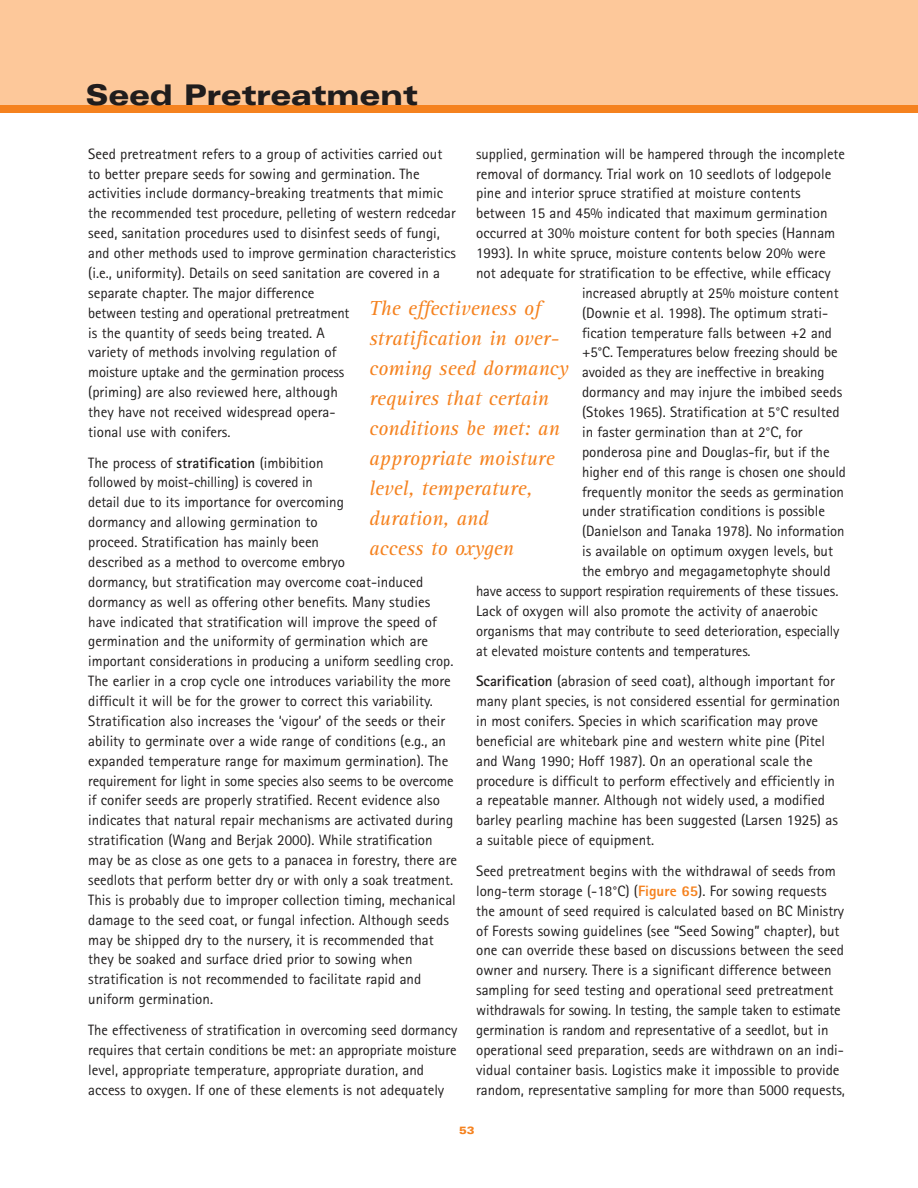
<style>
.page{position:relative;width:918px;height:1188px;background:#fff}
.page>*{position:absolute;margin:0;border:0;box-sizing:border-box;transform-origin:0 0}
.t1{font:900 expanded 28.5px "Univers";letter-spacing:-.015em;color:#201d1d}
.t2{font:italic 21px/30px "Rotis Serif";color:#f5821f}
.t3{font:15px/19.8px "Rotis Sans Serif";color:#201d1d}
.t4{font:900 expanded 10.5px "Univers";color:#f5821f}
.s1{font-weight:700}
.s2{font-weight:800;color:#f5821f}
</style>
<div class="page">
<div style="left:0;top:104px;width:918px;height:9px;background:#f5821f"></div>
<div style="left:0;top:0;width:918px;height:105px;background:#fdc89a"></div>
<h1 class="t1" style="left:86px;top:84px;width:334px">Seed Pretreatment</h1>
<p class="t3" style="left:88px;top:145px;width:369px">Seed pretreatment refers to a group of activities carried out to better prepare seeds for sowing and germination. The activities include dormancy-breaking treatments that mimic the recommended test procedure, pelleting of western redcedar seed, sanitation procedures used to disinfest seeds of fungi, and other methods used to improve germination characteristics (i.e., uniformity). Details on seed sanitation are covered in a separate chapter. The major difference<br>between testing and operational pretreatment<br>is the quantity of seeds being treated. A<br>variety of methods involving regulation of<br>moisture uptake and the germination process<br>(priming) are also reviewed here, although<br>they have not received widespread opera-<br>tional use with conifers.</p>
<p class="t3" style="left:88px;top:454px;width:370px">The process of <span class="s1">stratification</span> (imbibition<br>followed by moist-chilling) is covered in<br>detail due to its importance for overcoming<br>dormancy and allowing germination to<br>proceed. Stratification has mainly been<br>described as a method to overcome embryo<br>dormancy, but stratification may overcome coat-induced dormancy as well as offering other benefits. Many studies have indicated that stratification will improve the speed of germination and the uniformity of germination which are important considerations in producing a uniform seedling crop.<br>The earlier in a crop cycle one introduces variability the more difficult it will be for the grower to correct this variability.<br>Stratification also increases the ‘vigour’ of the seeds or their ability to germinate over a wide range of conditions (e.g., an expanded temperature range for maximum germination). The requirement for light in some species also seems to be overcome if conifer seeds are properly stratified. Recent evidence also indicates that natural repair mechanisms are activated during stratification (Wang and Berjak 2000). While stratification may be as close as one gets to a panacea in forestry, there are seedlots that perform better dry or with only a soak treatment.<br>This is probably due to improper collection timing, mechanical damage to the seed coat, or fungal infection. Although seeds may be shipped dry to the nursery, it is recommended that they be soaked and surface dried prior to sowing when stratification is not recommended to facilitate rapid and uniform germination.</p>
<p class="t3" style="left:88px;top:1021px;width:371px">The effectiveness of stratification in overcoming seed dormancy requires that certain conditions be met: an appropriate moisture level, appropriate temperature, appropriate duration, and access to oxygen. If one of these elements is not adequately</p>
<p class="t3" style="left:476px;top:145px;width:370px">supplied, germination will be hampered through the incomplete</p>
<p class="t3" style="left:476px;top:165px;width:357px">removal of dormancy. Trial work on 10 seedlots of lodgepole</p>
<p class="t3" style="left:476px;top:185px;width:326px">pine and interior spruce stratified at moisture contents</p>
<p class="t3" style="left:476px;top:205px;width:353px">between 15 and 45% indicated that maximum germination</p>
<p class="t3" style="left:476px;top:225px;width:361px">occurred at 30% moisture content for both species (Hannam</p>
<p class="t3" style="left:476px;top:245px;width:351px">1993). In white spruce, moisture contents below 20% were</p>
<p class="t3" style="left:476px;top:264px;width:356px">not adequate for stratification to be effective, while efficacy</p>
<p class="t3" style="left:582px;top:284px;width:258px">increased abruptly at 25% moisture content</p>
<p class="t3" style="left:582px;top:304px;width:248px">(Downie et al. 1998). The optimum strati-</p>
<p class="t3" style="left:582px;top:324px;width:251px">fication temperature falls between +2 and</p>
<p class="t3" style="left:582px;top:344px;width:257px">+5°C. Temperatures below freezing should be</p>
<p class="t3" style="left:582px;top:364px;width:244px">avoided as they are ineffective in breaking</p>
<p class="t3" style="left:582px;top:384px;width:262px">dormancy and may injure the imbibed seeds</p>
<p class="t3" style="left:582px;top:404px;width:259px">(Stokes 1965). Stratification at 5°C resulted</p>
<p class="t3" style="left:582px;top:423px;width:222px">in faster germination than at 2°C, for</p>
<p class="t3" style="left:582px;top:443px;width:249px">ponderosa pine and Douglas-fir, but if the</p>
<p class="t3" style="left:582px;top:463px;width:265px">higher end of this range is chosen one should</p>
<p class="t3" style="left:582px;top:483px;width:264px">frequently monitor the seeds as germination</p>
<p class="t3" style="left:582px;top:503px;width:245px">under stratification conditions is possible</p>
<p class="t3" style="left:582px;top:523px;width:264px">(Danielson and Tanaka 1978). No information</p>
<p class="t3" style="left:582px;top:543px;width:253px">is available on optimum oxygen levels, but</p>
<p class="t3" style="left:582px;top:563px;width:250px">the embryo and megagametophyte should</p>
<p class="t3" style="left:476px;top:582px;width:364px">have access to support respiration requirements of these tissues.</p>
<p class="t3" style="left:476px;top:602px;width:343px">Lack of oxygen will also promote the activity of anaerobic</p>
<p class="t3" style="left:476px;top:622px;width:365px">organisms that may contribute to seed deterioration, especially</p>
<p class="t3" style="left:476px;top:642px;width:276px">at elevated moisture contents and temperatures.</p>
<p class="t3" style="left:476px;top:673px;width:366px"><span class="s1">Scarification</span> (abrasion of seed coat), although important for many plant species, is not considered essential for germination in most conifers. Species in which scarification may prove beneficial are whitebark pine and western white pine (Pitel and Wang 1990; Hoff 1987). On an operational scale the procedure is difficult to perform effectively and efficiently in a repeatable manner. Although not widely used, a modified barley pearling machine has been suggested (Larsen 1925) as a suitable piece of equipment.</p>
<p class="t3" style="left:476px;top:862px;width:370px">Seed pretreatment begins with the withdrawal of seeds from long-term storage (-18°C) (<span class="s2">Figure 65</span>). For sowing requests the amount of seed required is calculated based on BC Ministry of Forests sowing guidelines (see “Seed Sowing” chapter), but one can override these based on discussions between the seed owner and nursery. There is a significant difference between sampling for seed testing and operational seed pretreatment withdrawals for sowing. In testing, the sample taken to estimate germination is random and representative of a seedlot, but in operational seed preparation, seeds are withdrawn on an indi&shy;vidual container basis. Logistics make it impossible to provide random, representative sampling for more than 5000 requests,</p>
<h2 class="t2" style="left:369px;top:295px;width:201px">The effectiveness of stratification in over&shy;coming seed dormancy requires that certain conditions be met: an appropriate moisture level, temperature, duration, and<br>access to oxygen</h2>
<p class="t4" style="left:459px;top:1127px;width:17px">53</p>
</div>
